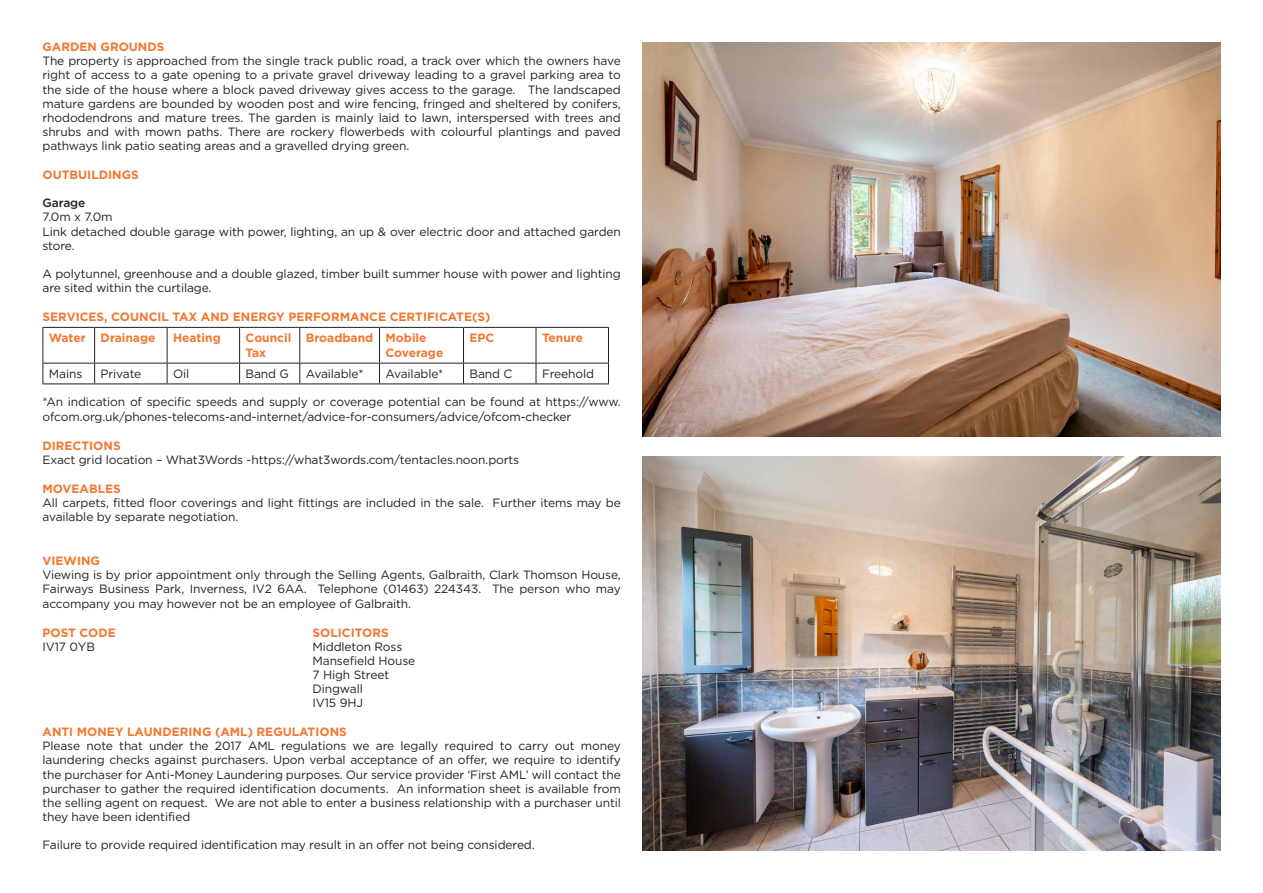
<style>
.page{position:relative;width:1263px;height:893px;background:#fff}
.page>*{position:absolute;margin:0;border:0;box-sizing:border-box;transform-origin:0 0}
.Body_Text{font:12px/14.1px "Gotham HTF";letter-spacing:-.01em;color:#231f20;text-align:justify}
.Headings_Text{font:700 12px/15px "Gotham HTF";color:#f37731}
.Headings_Text-2{font:12px/14.1px "Gotham HTF";letter-spacing:-.01em;color:#231f20}
.Body_Text-2{font:500 12px "Gotham HTF";letter-spacing:-.01em;color:#231f20}
</style>
<div class="page">
<hr style="left:43px;top:327px;width:52px;height:1px;background:#231f20">
<hr style="left:43px;top:328px;width:1px;height:35px;background:#231f20">
<hr style="left:95px;top:327px;width:72px;height:1px;background:#231f20">
<hr style="left:94px;top:328px;width:1px;height:35px;background:#231f20">
<hr style="left:167px;top:327px;width:73px;height:1px;background:#231f20">
<hr style="left:167px;top:328px;width:1px;height:35px;background:#231f20">
<hr style="left:240px;top:327px;width:60px;height:1px;background:#231f20">
<hr style="left:239px;top:328px;width:1px;height:35px;background:#231f20">
<hr style="left:300px;top:327px;width:79px;height:1px;background:#231f20">
<hr style="left:299px;top:328px;width:1px;height:35px;background:#231f20">
<hr style="left:379px;top:327px;width:84px;height:1px;background:#231f20">
<hr style="left:379px;top:328px;width:1px;height:35px;background:#231f20">
<hr style="left:463px;top:327px;width:73px;height:1px;background:#231f20">
<hr style="left:463px;top:328px;width:1px;height:35px;background:#231f20">
<hr style="left:536px;top:327px;width:73px;height:1px;background:#231f20">
<hr style="left:536px;top:328px;width:1px;height:35px;background:#231f20">
<hr style="left:608px;top:328px;width:1px;height:35px;background:#231f20">
<hr style="left:43px;top:363px;width:52px;height:1px;background:#231f20">
<svg style="left:43px;top:363px;width:1px;height:21px"></svg>
<hr style="left:95px;top:363px;width:72px;height:1px;background:#231f20">
<svg style="left:94px;top:363px;width:1px;height:21px"></svg>
<hr style="left:167px;top:363px;width:73px;height:1px;background:#231f20">
<svg style="left:167px;top:363px;width:1px;height:21px"></svg>
<hr style="left:240px;top:363px;width:60px;height:1px;background:#231f20">
<svg style="left:239px;top:363px;width:1px;height:21px"></svg>
<hr style="left:300px;top:363px;width:79px;height:1px;background:#231f20">
<svg style="left:299px;top:363px;width:1px;height:21px"></svg>
<hr style="left:379px;top:363px;width:84px;height:1px;background:#231f20">
<svg style="left:379px;top:363px;width:1px;height:21px"></svg>
<hr style="left:463px;top:363px;width:73px;height:1px;background:#231f20">
<svg style="left:463px;top:363px;width:1px;height:21px"></svg>
<hr style="left:536px;top:363px;width:73px;height:1px;background:#231f20">
<svg style="left:536px;top:363px;width:1px;height:21px"></svg>
<svg style="left:608px;top:363px;width:1px;height:21px"></svg>
<hr style="left:43px;top:384px;width:52px;height:1px;background:#231f20">
<hr style="left:95px;top:384px;width:72px;height:1px;background:#231f20">
<hr style="left:167px;top:384px;width:73px;height:1px;background:#231f20">
<hr style="left:240px;top:384px;width:60px;height:1px;background:#231f20">
<hr style="left:300px;top:384px;width:79px;height:1px;background:#231f20">
<hr style="left:379px;top:384px;width:84px;height:1px;background:#231f20">
<hr style="left:463px;top:384px;width:73px;height:1px;background:#231f20">
<hr style="left:536px;top:384px;width:73px;height:1px;background:#231f20">
<img style="left:642px;top:457px;width:578px;height:393px">
<img style="left:642px;top:43px;width:578px;height:393px">
<p class="Headings_Text" style="left:43px;top:39px;width:123px">GARDEN GROUNDS</p>
<p class="Body_Text" style="left:43px;top:54px;width:580px">The property is approached from the single track public road, a track over which the owners have right of access to a gate opening to a private gravel driveway leading to a gravel parking area to the side of the house where a block paved driveway gives access to the garage. The landscaped mature gardens are bounded by wooden post and wire fencing, fringed and sheltered by conifers, rhododendrons and mature trees. The garden is mainly laid to lawn, interspersed with trees and shrubs and with mown paths. There are rockery flowerbeds with colourful plantings and paved pathways link patio seating areas and a gravelled drying green.</p>
<p class="Headings_Text" style="left:43px;top:167px;width:98px">OUTBUILDINGS</p>
<p class="Body_Text-2" style="left:43px;top:196px;width:44px">Garage</p>
<p class="Body_Text" style="left:43px;top:210px;width:72px">7.0m x 7.0m</p>
<p class="Body_Text" style="left:43px;top:224px;width:580px">Link detached double garage with power, lighting, an up &amp; over electric door and attached garden store.</p>
<p class="Body_Text" style="left:43px;top:266px;width:580px">A polytunnel, greenhouse and a double glazed, timber built summer house with power and lighting are sited within the curtilage.</p>
<p class="Headings_Text" style="left:43px;top:309px;width:449px">SERVICES, COUNCIL TAX AND ENERGY PERFORMANCE CERTIFICATE(S)</p>
<p class="Headings_Text" style="left:49px;top:330px;width:38px">Water</p>
<p class="Headings_Text" style="left:101px;top:330px;width:56px">Drainage</p>
<p class="Headings_Text" style="left:173px;top:330px;width:49px">Heating</p>
<p class="Headings_Text" style="left:246px;top:330px;width:47px">Council<br>Tax</p>
<p class="Headings_Text" style="left:306px;top:330px;width:69px">Broadband</p>
<p class="Headings_Text" style="left:385px;top:330px;width:59px">Mobile<br>Coverage</p>
<p class="Headings_Text" style="left:469px;top:330px;width:26px">EPC</p>
<p class="Headings_Text" style="left:542px;top:330px;width:43px">Tenure</p>
<p class="Body_Text" style="left:49px;top:366px;width:35px">Mains</p>
<p class="Body_Text" style="left:101px;top:366px;width:42px">Private</p>
<p class="Body_Text" style="left:173px;top:366px;width:18px">Oil</p>
<p class="Body_Text" style="left:246px;top:366px;width:45px">Band G</p>
<p class="Body_Text" style="left:306px;top:366px;width:59px">Available*</p>
<p class="Body_Text" style="left:385px;top:366px;width:59px">Available*</p>
<p class="Body_Text" style="left:469px;top:366px;width:44px">Band C</p>
<p class="Body_Text" style="left:542px;top:366px;width:54px">Freehold</p>
<p class="Headings_Text-2" style="left:43px;top:395px;width:580px">*An indication of specific speeds and supply or coverage potential can be found at https://www. ofcom.org.uk/phones-telecoms-and-internet/advice-for-consumers/advice/ofcom-checker</p>
<p class="Headings_Text" style="left:43px;top:438px;width:80px">DIRECTIONS</p>
<p class="Body_Text" style="left:43px;top:452px;width:478px">Exact grid location – What3Words -https://what3words.com/tentacles.noon.ports</p>
<p class="Headings_Text" style="left:43px;top:481px;width:80px">MOVEABLES</p>
<p class="Body_Text" style="left:43px;top:495px;width:580px">All carpets, fitted floor coverings and light fittings are included in the sale. Further items may be available by separate negotiation.</p>
<p class="Headings_Text" style="left:43px;top:553px;width:59px">VIEWING</p>
<p class="Body_Text" style="left:43px;top:568px;width:580px">Viewing is by prior appointment only through the Selling Agents, Galbraith, Clark Thomson House, Fairways Business Park, Inverness, IV2 6AA. Telephone (01463) 224343. The person who may accompany you may however not be an employee of Galbraith.</p>
<p class="Headings_Text" style="left:43px;top:625px;width:75px">POST CODE</p>
<p class="Headings_Text" style="left:313px;top:625px;width:78px">SOLICITORS</p>
<p class="Body_Text" style="left:43px;top:639px;width:54px">IV17 0YB</p>
<p class="Body_Text" style="left:313px;top:639px;width:91px">Middleton Ross</p>
<p class="Body_Text" style="left:313px;top:653px;width:104px">Mansefield House</p>
<p class="Body_Text" style="left:313px;top:667px;width:78px">7 High Street</p>
<p class="Body_Text" style="left:313px;top:681px;width:52px">Dingwall</p>
<p class="Body_Text" style="left:313px;top:696px;width:52px">IV15 9HJ</p>
<p class="Headings_Text" style="left:43px;top:724px;width:306px">ANTI MONEY LAUNDERING (AML) REGULATIONS</p>
<p class="Body_Text" style="left:43px;top:739px;width:580px">Please note that under the 2017 AML regulations we are legally required to carry out money laundering checks against purchasers. Upon verbal acceptance of an offer, we require to identify the purchaser for Anti-Money Laundering purposes. Our service provider ‘First AML’ will contact the purchaser to gather the required identification documents. An information sheet is available from the selling agent on request. We are not able to enter a business relationship with a purchaser until they have been identified</p>
<p class="Body_Text" style="left:43px;top:837px;width:494px">Failure to provide required identification may result in an offer not being considered.</p>
</div>
